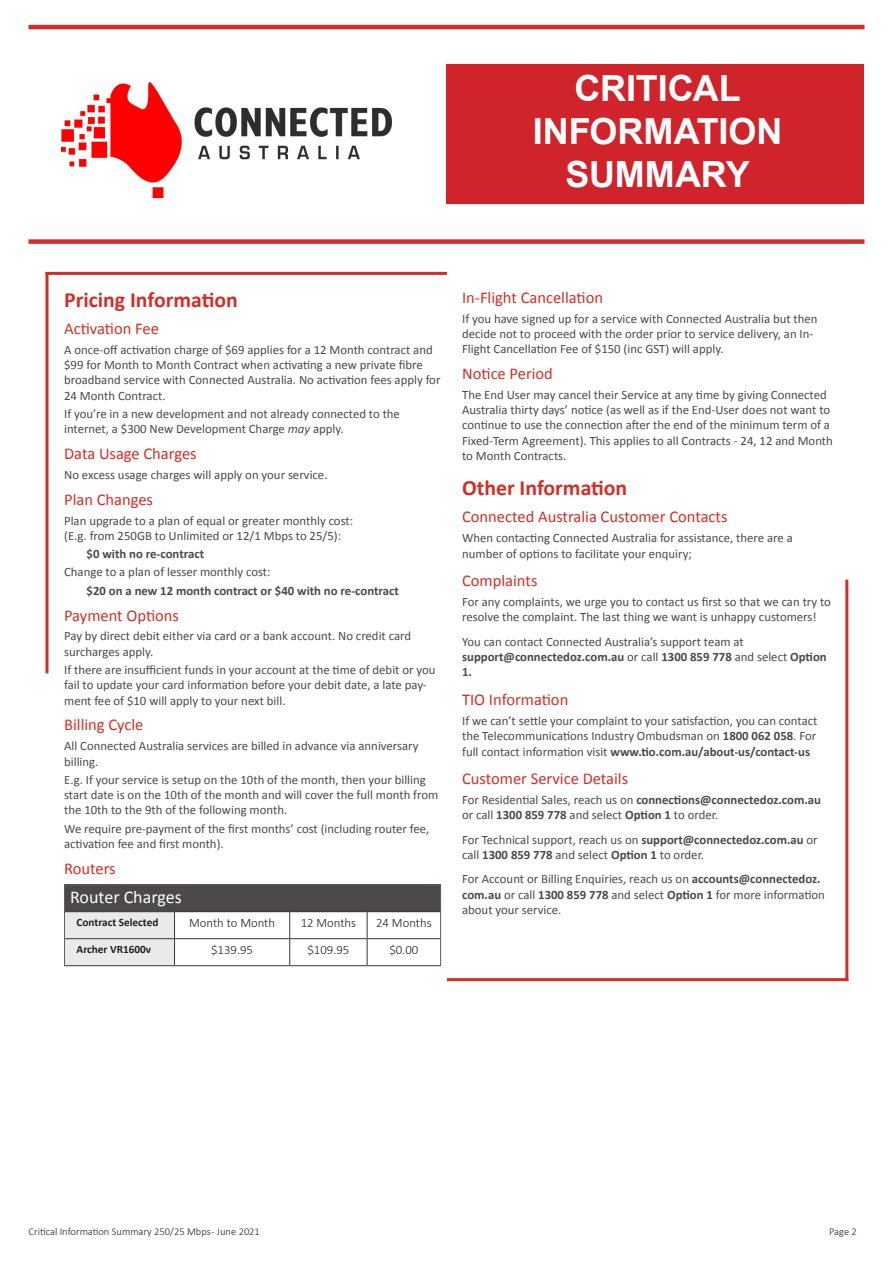
<style>
.page{position:relative;width:893px;height:1263px;background:#fff}
.page>*{position:absolute;margin:0;border:0;box-sizing:border-box;transform-origin:0 0}
.t1{font:700 36px/43.2px "Arial";color:#fff;text-align:center}
.t2{font:700 21.75px "Calibri";color:#d42d26}
.t3{font:18px "Calibri";color:#fff}
.t4{font:16.5px "Calibri";color:#d42d26}
.t5{font:12.75px/15.3px "Calibri";color:#4c4948}
.t6{font:700 12.75px/15.3px "Calibri";color:#4c4948}
.t7{font:300 12.75px "Calibri";color:#231f20}
.t8{font:700 11.25px "Calibri";color:#231f20}
.t9{font:300 10.5px "Calibri";color:#231f20}
.s1{font-style:italic}
.s2{font-weight:400}
.s3{font-weight:700}
</style>
<div class="page">
<div style="left:446px;top:65px;width:418px;height:139px;background:#d1232a"></div>
<img style="left:62px;top:83px;width:329px;height:115px">
<hr style="left:28px;top:25px;width:836px;height:4px;background:#d42d26">
<div style="left:28px;top:239px;width:836px;height:5px;background:#d42d26"></div>
<hr style="left:46px;top:272px;width:401px;height:3px;background:#d42d26">
<hr style="left:46px;top:272px;width:3px;height:401px;background:#d42d26">
<hr style="left:447px;top:978px;width:401px;height:3px;background:#d42d26">
<hr style="left:845px;top:580px;width:3px;height:401px;background:#d42d26">
<div style="left:65px;top:885px;width:376px;height:27px;background:#4c4948"></div>
<hr style="left:64px;top:884px;width:111px;height:1px;background:#615f60">
<hr style="left:175px;top:884px;width:115px;height:1px;background:#615f60">
<hr style="left:290px;top:884px;width:77px;height:1px;background:#615f60">
<hr style="left:367px;top:884px;width:74px;height:1px;background:#615f60">
<svg style="left:440px;top:885px;width:1px;height:80px"></svg>
<hr style="left:175px;top:911px;width:115px;height:1px;background:#393738">
<hr style="left:290px;top:911px;width:77px;height:1px;background:#393738">
<hr style="left:367px;top:911px;width:73px;height:1px;background:#393738">
<hr style="left:175px;top:938px;width:115px;height:1px;background:#393738">
<svg style="left:64px;top:885px;width:111px;height:80px"></svg>
<hr style="left:290px;top:938px;width:77px;height:1px;background:#393738">
<svg style="left:289px;top:912px;width:1px;height:53px"></svg>
<hr style="left:367px;top:938px;width:73px;height:1px;background:#393738">
<svg style="left:367px;top:912px;width:1px;height:53px"></svg>
<hr style="left:64px;top:965px;width:111px;height:1px;background:#393738">
<hr style="left:175px;top:965px;width:115px;height:1px;background:#393738">
<hr style="left:290px;top:965px;width:77px;height:1px;background:#393738">
<hr style="left:367px;top:965px;width:74px;height:1px;background:#393738">
<h1 class="t1" style="left:533px;top:68px;width:251px">CRITICAL<br>INFORMATION<br>SUMMARY</h1>
<p class="t2" style="left:64px;top:284px;width:175px">Pricing Information</p>
<p class="t4" style="left:64px;top:318px;width:96px">Activation Fee</p>
<p class="t5" style="left:64px;top:341px;width:378px">A once-off activation charge of $69 applies for a 12 Month contract and $99 for Month to Month Contract when activating a new private fibre broadband service with Connected Australia. No activation fees apply for 24 Month Contract.</p>
<p class="t5" style="left:64px;top:406px;width:337px">If you’re in a new development and not already connected to the internet, a $300 New Development Charge <span class="s1">may</span> apply.</p>
<p class="t4" style="left:64px;top:443px;width:134px">Data Usage Charges</p>
<p class="t5" style="left:64px;top:466px;width:265px">No excess usage charges will apply on your service.</p>
<p class="t4" style="left:64px;top:489px;width:90px">Plan Changes</p>
<p class="t5" style="left:64px;top:512px;width:291px">Plan upgrade to a plan of equal or greater monthly cost: (E.g. from 250GB to Unlimited or 12/1 Mbps to 25/5):</p>
<p class="t6" style="left:87px;top:546px;width:119px">$0 with no re-contract</p>
<p class="t5" style="left:64px;top:564px;width:208px">Change to a plan of lesser monthly cost:</p>
<p class="t6" style="left:87px;top:582px;width:314px">$20 on a new 12 month contract or $40 with no re-contract</p>
<p class="t4" style="left:64px;top:605px;width:116px">Payment Options</p>
<p class="t5" style="left:64px;top:628px;width:348px">Pay by direct debit either via card or a bank account. No credit card surcharges apply.</p>
<p class="t5" style="left:64px;top:661px;width:373px">If there are insufficient funds in your account at the time of debit or you fail to update your card information before your debit date, a late pay&shy;ment fee of $10 will apply to your next bill.</p>
<p class="t4" style="left:64px;top:715px;width:81px">Billing Cycle</p>
<p class="t5" style="left:64px;top:738px;width:356px">All Connected Australia services are billed in advance via anniversary billing.</p>
<p class="t5" style="left:64px;top:771px;width:376px">E.g. If your service is setup on the 10th of the month, then your billing start date is on the 10th of the month and will cover the full month from the 10th to the 9th of the following month.</p>
<p class="t5" style="left:64px;top:820px;width:367px">We require pre-payment of the first months’ cost (including router fee, activation fee and first month).</p>
<p class="t4" style="left:64px;top:858px;width:53px">Routers</p>
<p class="t3" style="left:70px;top:886px;width:113px">Router Charges</p>
<p class="t8" style="left:77px;top:914px;width:83px">Contract Selected</p>
<p class="t7" style="left:189px;top:915px;width:87px">Month to Month</p>
<p class="t7" style="left:301px;top:915px;width:57px">12 Months</p>
<p class="t7" style="left:376px;top:915px;width:57px">24 Months</p>
<p class="t8" style="left:77px;top:941px;width:76px">Archer VR1600v</p>
<p class="t7" style="left:211px;top:942px;width:43px">$139.95</p>
<p class="t7" style="left:307px;top:942px;width:43px">$109.95</p>
<p class="t7" style="left:389px;top:942px;width:30px">$0.00</p>
<p class="t4" style="left:462px;top:287px;width:143px">In-Flight Cancellation</p>
<p class="t5" style="left:462px;top:310px;width:357px">If you have signed up for a service with Connected Australia but then decide not to proceed with the order prior to service delivery, an In-<br>Flight Cancellation Fee of $150 (inc GST) will apply.</p>
<p class="t4" style="left:462px;top:363px;width:92px">Notice Period</p>
<p class="t5" style="left:462px;top:386px;width:372px">The End User may cancel their Service at any time by giving Connected Australia thirty days’ notice (as well as if the End-User does not want to continue to use the connection after the end of the minimum term of a Fixed-Term Agreement). This applies to all Contracts - 24, 12 and Month to Month Contracts.</p>
<p class="t2" style="left:462px;top:472px;width:167px">Other Information</p>
<p class="t4" style="left:462px;top:507px;width:267px">Connected Australia Customer Contacts</p>
<p class="t5" style="left:462px;top:530px;width:332px">When contacting Connected Australia for assistance, there are a number of options to facilitate your enquiry;</p>
<p class="t4" style="left:462px;top:571px;width:77px">Complaints</p>
<p class="t5" style="left:462px;top:594px;width:370px">For any complaints, we urge you to contact us first so that we can try to resolve the complaint. The last thing we want is unhappy customers!</p>
<p class="t5" style="left:462px;top:633px;width:283px">You can contact Connected Australia’s support team at</p>
<p class="t6" style="left:462px;top:649px;width:366px">support@connectedoz.com.au <span class="s2">or call</span> 1300 859 778 <span class="s2">and select</span> Option<br>1.</p>
<p class="t4" style="left:462px;top:689px;width:108px">TIO Information</p>
<p class="t5" style="left:462px;top:712px;width:357px;text-align:justify">If we can’t settle your complaint to your satisfaction, you can contact the Telecommunications Industry Ombudsman on <span class="s3">1800 062 058</span>. For full contact information visit <span class="s3">www.tio.com.au/about-us/contact-us</span></p>
<p class="t4" style="left:462px;top:769px;width:168px">Customer Service Details</p>
<p class="t5" style="left:462px;top:792px;width:360px">For Residential Sales, reach us on <span class="s3">connections@connectedoz.com.au </span>or call <span class="s3">1300 859 778</span> and select <span class="s3">Option 1</span> to order.</p>
<p class="t5" style="left:462px;top:831px;width:357px">For Technical support, reach us on <span class="s3">support@connectedoz.com.au</span> or call <span class="s3">1300 859 778</span> and select <span class="s3">Option 1</span> to order.</p>
<p class="t5" style="left:462px;top:871px;width:364px">For Account or Billing Enquiries, reach us on <span class="s3">accounts@connectedoz. com.au</span> or call <span class="s3">1300 859 778</span> and select <span class="s3">Option 1</span> for more information about your service.</p>
<p class="t9" style="left:28px;top:1225px;width:233px">Critical Information Summary 250/25 Mbps - June 2021</p>
<p class="t9" style="left:829px;top:1225px;width:29px">Page 2</p>
</div>
